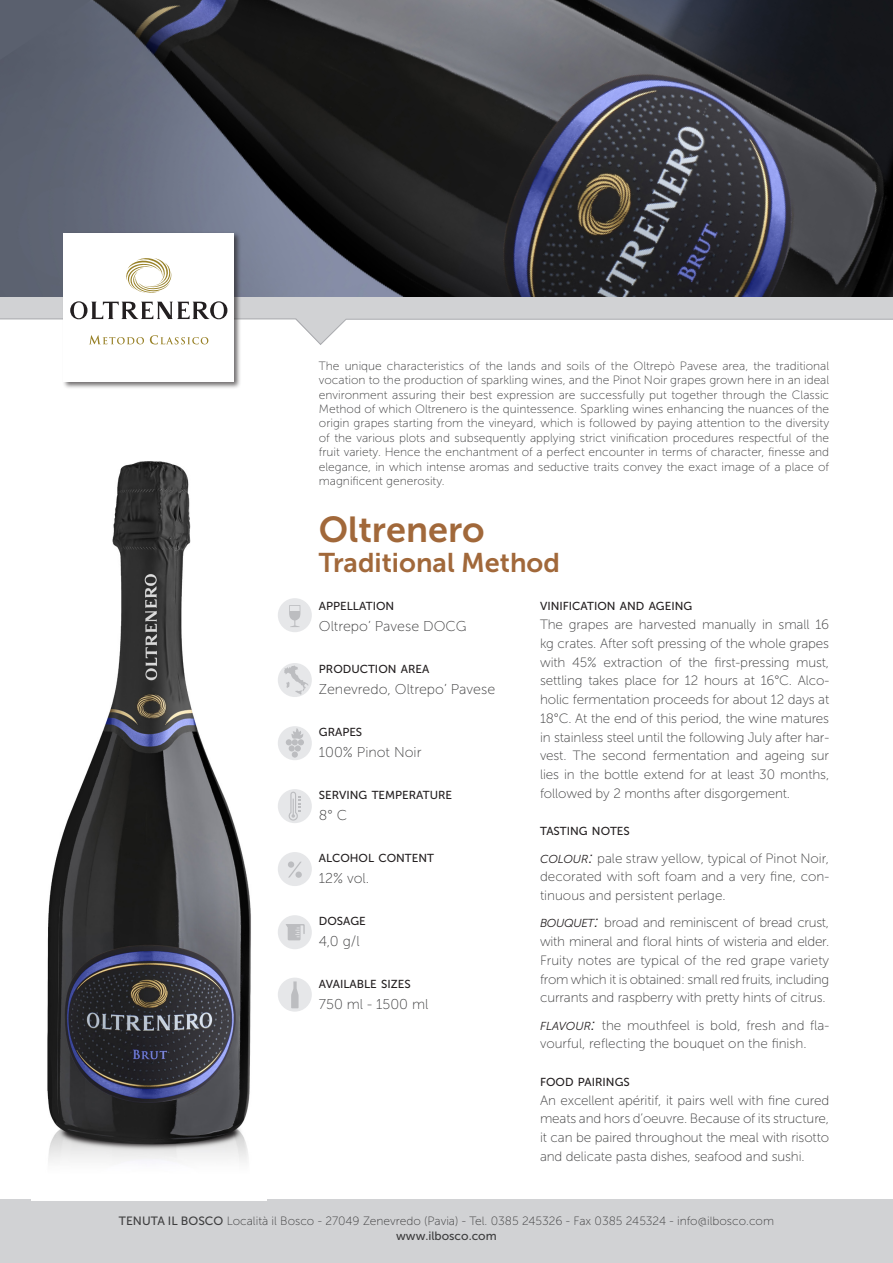
<style>
.page{position:relative;width:893px;height:1263px;background:#fff}
.page>*{position:absolute;margin:0;border:0;box-sizing:border-box;transform-origin:0 0}
.t1{font:36px "Museo Sans 700";color:#a1683a}
.t2{font:27px "Museo Sans 700";color:#a1683a}
.t3{font:14.25px "Museo Sans 100";color:#3e3e3f}
.t4{font:13.5px/18.8px "Museo Sans 100";letter-spacing:-.01em;color:#3e3e3f;text-align:justify}
.t5{font:12px/14.4px "Museo Sans 100";color:#3e3e3f;text-align:justify}
.t6{font:12px "Museo Sans 500";color:#3e3e3f}
.t7{font:11.55px "Museo Sans 500";color:#231f20}
.s1{font-family:"Museo Sans 300";font-style:italic;font-size:11.55px;color:#231f20}
.s2{font-family:"Museo Sans 300";font-style:italic;font-size:16.5px;color:#231f20}
.s3{font-family:"Museo Sans 500"}
</style>
<div class="page">
<img style="left:0;top:0;width:893px;height:298px">
<div style="left:0;top:298px;width:893px;height:21px;background:#d1d2d4"></div>
<div style="left:0;top:1199px;width:893px;height:64px;background:#d1d2d4"></div>
<div style="left:62px;top:231px;width:179px;height:158px;background:#231f20;opacity:.65"></div>
<div style="left:64px;top:233px;width:170px;height:149px;background:#fff"></div>
<svg style="left:0;top:301px;width:893px;height:44px"></svg>
<svg style="left:126px;top:258px;width:46px;height:35px"></svg>
<img style="left:31px;top:461px;width:235px;height:739px">
<div style="left:278px;top:663px;width:34px;height:34px;background:#e6e7e9;border-radius:50%"></div>
<svg style="left:284px;top:665px;width:24px;height:29px"></svg>
<div style="left:278px;top:726px;width:34px;height:34px;background:#e6e7e9;border-radius:50%"></div>
<div style="left:292px;top:751px;width:6px;height:7px;background:#bcbdc0;border-radius:50%"></div>
<svg style="left:286px;top:728px;width:18px;height:23px"></svg>
<div style="left:278px;top:852px;width:34px;height:34px;background:#e6e7e9;border-radius:50%"></div>
<svg style="left:288px;top:861px;width:14px;height:17px"></svg>
<div style="left:278px;top:598px;width:34px;height:34px;background:#e6e7e9;border-radius:50%"></div>
<svg style="left:289px;top:605px;width:11px;height:22px"></svg>
<div style="left:278px;top:978px;width:34px;height:34px;background:#e6e7e9;border-radius:50%"></div>
<svg style="left:291px;top:981px;width:8px;height:27px"></svg>
<div style="left:278px;top:915px;width:34px;height:34px;background:#e6e7e9;border-radius:50%"></div>
<svg style="left:286px;top:924px;width:19px;height:16px"></svg>
<div style="left:278px;top:789px;width:34px;height:34px;background:#e6e7e9;border-radius:50%"></div>
<svg style="left:288px;top:792px;width:13px;height:29px"></svg>
<p class="t5" style="left:319px;top:359px;width:512px">The unique characteristics of the lands and soils of the Oltrepò Pavese area, the traditional vocation to the production of sparkling wines, and the Pinot Noir grapes grown here in an ideal environment assuring their best expression are successfully put together through the Classic Method of which Oltrenero is the quintessence. Sparkling wines enhancing the nuances of the origin grapes starting from the vineyard, which is followed by paying attention to the diversity of the various plots and subsequently applying strict vinification procedures respectful of the fruit variety. Hence the enchantment of a perfect encounter in terms of character, finesse and elegance, in which intense aromas and seductive traits convey the exact image of a place of magnificent generosity.</p>
<p class="t1" style="left:319px;top:509px;width:167px">Oltrenero</p>
<p class="t2" style="left:319px;top:547px;width:243px">Traditional Method</p>
<p class="t7" style="left:319px;top:600px;width:77px">APPELLATION</p>
<p class="t3" style="left:319px;top:619px;width:149px">Oltrepo’ Pavese DOCG</p>
<p class="t7" style="left:319px;top:663px;width:112px">PRODUCTION AREA</p>
<p class="t3" style="left:319px;top:682px;width:178px">Zenevredo, Oltrepo’ Pavese</p>
<p class="t7" style="left:319px;top:726px;width:45px">GRAPES</p>
<p class="t3" style="left:319px;top:745px;width:104px">100% Pinot Noir</p>
<p class="t7" style="left:319px;top:789px;width:135px">SERVING TEMPERATURE</p>
<p class="t3" style="left:319px;top:808px;width:30px">8° C</p>
<p class="t7" style="left:319px;top:852px;width:117px">ALCOHOL CONTENT</p>
<p class="t3" style="left:319px;top:871px;width:52px">12% vol.</p>
<p class="t7" style="left:319px;top:915px;width:48px">DOSAGE</p>
<p class="t3" style="left:319px;top:934px;width:42px">4,0 g/l</p>
<p class="t7" style="left:319px;top:978px;width:93px">AVAILABLE SIZES</p>
<p class="t3" style="left:319px;top:997px;width:111px">750 ml - 1500 ml</p>
<p class="t7" style="left:540px;top:600px;width:154px">VINIFICATION AND AGEING</p>
<p class="t4" style="left:540px;top:615px;width:291px">The grapes are harvested manually in small 16 kg crates. After soft pressing of the whole grapes with 45% extraction of the first-pressing must, settling takes place for 12 hours at 16°C. Alco&shy;holic fermentation proceeds for about 12 days at 18°C. At the end of this period, the wine matures in stainless steel until the following July after har&shy;vest. The second fermentation and ageing sur lies in the bottle extend for at least 30 months, followed by 2 months after disgorgement.</p>
<p class="t7" style="left:540px;top:825px;width:91px">TASTING NOTES</p>
<p class="t4" style="left:540px;top:849px;width:291px"><span class="s1">COLOUR</span><span class="s2">:</span> pale straw yellow, typical of Pinot Noir, decorated with soft foam and a very fine, con&shy;tinuous and persistent perlage.</p>
<p class="t4" style="left:540px;top:913px;width:291px"><span class="s1">BOUQUET</span><span class="s2">:</span> broad and reminiscent of bread crust, with mineral and floral hints of wisteria and elder.<br>Fruity notes are typical of the red grape variety from which it is obtained: small red fruits, including currants and raspberry with pretty hints of citrus.</p>
<p class="t4" style="left:540px;top:1016px;width:291px"><span class="s1">FLAVOUR</span><span class="s2">:</span> the mouthfeel is bold, fresh and fla&shy;vourful, reflecting the bouquet on the finish.</p>
<p class="t7" style="left:540px;top:1075px;width:91px">FOOD PAIRINGS</p>
<p class="t4" style="left:540px;top:1091px;width:291px">An excellent apéritif, it pairs well with fine cured meats and hors d’oeuvre. Because of its structure, it can be paired throughout the meal with risotto and delicate pasta dishes, seafood and sushi.</p>
<p class="t5" style="left:119px;top:1214px;width:657px"><span class="s3">TENUTA IL BOSCO</span> Località il Bosco - 27049 Zenevredo (Pavia) - Tel. 0385 245326 - Fax 0385 245324 - info@ilbosco.com</p>
<p class="t6" style="left:396px;top:1229px;width:102px">www.ilbosco.com</p>
</div>
